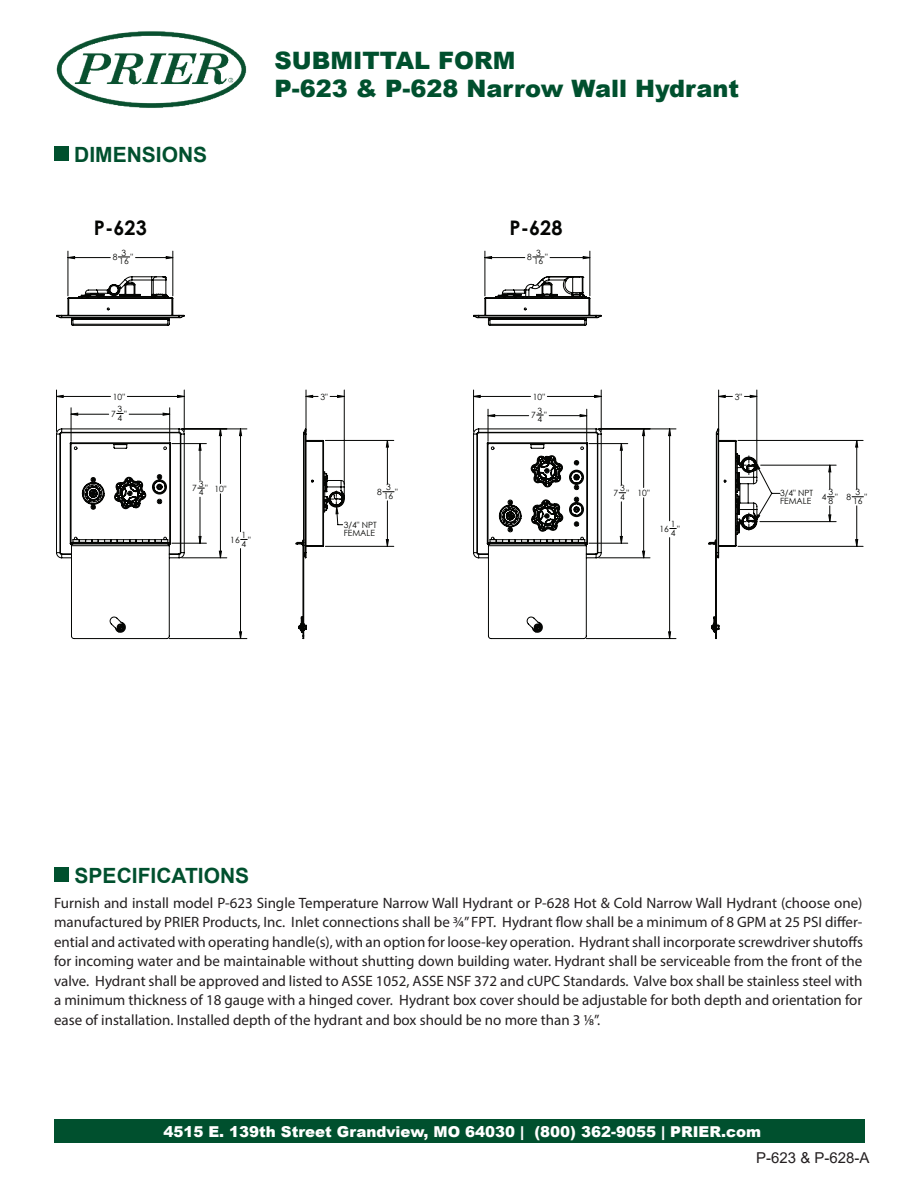
<style>
.page{position:relative;width:918px;height:1188px;background:#fff}
.page>*{position:absolute;margin:0;border:0;box-sizing:border-box;transform-origin:0 0}
.t1{font:900 24px/28.5px "Arial";color:#00502e}
.t2{font:700 21px "Arial";color:#00502e}
.t3{font:700 20.1px "Century Gothic";color:#040503}
.t4{font:15px/19.5px "Myriad Pro";color:#231f20;text-align:justify}
.t5{font:900 15px "Arial";color:#fff}
.t6{font:15px "Arial";color:#231f20}
.t7{font:8.55px/6.6px "Century Gothic";color:#040503}
.s1{font-style:inherit}
</style>
<div class="page">
<img style="left:56px;top:31px;width:190px;height:77px">
<div style="left:55px;top:1119px;width:810px;height:24px;background:#00502e"></div>
<div style="left:54px;top:868px;width:15px;height:14px;background:#00502e"></div>
<div style="left:54px;top:146px;width:15px;height:15px;background:#00502e"></div>
<svg style="left:57px;top:257px;width:801px;height:382px"></svg>
<h2 class="t2" style="left:74px;top:142px;width:135px">DIMENSIONS</h2>
<h1 class="t1" style="left:274px;top:48px;width:466px">SUBMITTAL FORM<br>P-623 &amp; P-628 Narrow Wall Hydrant</h1>
<h3 class="t3" style="left:94px;top:212px;width:54px">P-623</h3>
<h3 class="t3" style="left:510px;top:212px;width:54px">P-628</h3>
<p class="t7" style="left:113px;top:254px;width:6px">8</p>
<p class="t7" style="left:119px;top:248px;width:15px;line-height:8.6px">3<br>16"</p>
<p class="t7" style="left:527px;top:254px;width:6px">8</p>
<p class="t7" style="left:534px;top:248px;width:15px;line-height:8.6px">3<br>16"</p>
<p class="t7" style="left:111px;top:388px;width:15px;line-height:17.2px">10"<br>7</p>
<p class="t7" style="left:118px;top:406px;width:11px">3<br>4"</p>
<p class="t7" style="left:320px;top:393px;width:9px">3"</p>
<p class="t7" style="left:531px;top:387px;width:15px;line-height:18.8px">10"<br>7</p>
<p class="t7" style="left:538px;top:407px;width:11px">3<br>4"</p>
<p class="t7" style="left:735px;top:393px;width:9px">3"</p>
<p class="t7" style="left:192px;top:485px;width:6px">7</p>
<p class="t7" style="left:199px;top:480px;width:11px">3<br>4"</p>
<p class="t7" style="left:214px;top:485px;width:14px">10"</p>
<p class="t7" style="left:377px;top:489px;width:6px">8</p>
<p class="t7" style="left:384px;top:483px;width:15px;line-height:8.6px">3<br>16"</p>
<p class="t7" style="left:620px;top:485px;width:6px">3</p>
<p class="t7" style="left:613px;top:489px;width:38px">74" 10"</p>
<p class="t7" style="left:780px;top:488px;width:35px;line-height:8.6px">3/4" NPT<br>FEMALE</p>
<p class="t7" style="left:822px;top:494px;width:6px">4</p>
<p class="t7" style="left:828px;top:489px;width:11px">3<br>8"</p>
<p class="t7" style="left:846px;top:494px;width:6px">8</p>
<p class="t7" style="left:853px;top:488px;width:15px;line-height:8.6px">3<br>16"</p>
<p class="t7" style="left:230px;top:536px;width:11px">16</p>
<p class="t7" style="left:242px;top:532px;width:11px">1<br>4"</p>
<p class="t7" style="left:344px;top:520px;width:35px;line-height:8.6px">3/4" NPT<br>FEMALE</p>
<p class="t7" style="left:659px;top:525px;width:11px">16</p>
<p class="t7" style="left:671px;top:521px;width:11px">1<br>4"</p>
<h2 class="t2" style="left:75px;top:863px;width:176px">SPECIFICATIONS</h2>
<p class="t4" style="left:54px;top:894px;width:811px">Furnish and install model P-623 Single Temperature Narrow Wall Hydrant or P-628 Hot &amp; Cold Narrow Wall Hydrant (choose one) manufactured by PRIER Products, Inc. Inlet connections shall be ¾” FPT. Hydrant flow shall be a minimum of 8 GPM at 25 PSI differ&shy;ential and activated with operating handle(s), with an option for loose-key operation. Hydrant shall incorporate screwdriver shutoffs for incoming water and be maintainable without shutting down building water. Hydrant shall be serviceable from the front of the valve. Hydrant shall be approved and listed to ASSE 1052, ASSE NSF 372 and cUPC Standards. Valve box shall be stainless steel with a minimum thickness of 18 gauge with a hinged cover. Hydrant box cover should be adjustable for both depth and orientation for ease of installation. Installed depth of the hydrant and box should be no more than 3 <span class="s1">1/8</span>”.</p>
<p class="t5" style="left:163px;top:1126px;width:599px">4515 E. 139th Street Grandview, MO 64030 | (800) 362-9055 | PRIER.com</p>
<p class="t6" style="left:756px;top:1152px;width:115px">P-623 &amp; P-628-A</p>
</div>
